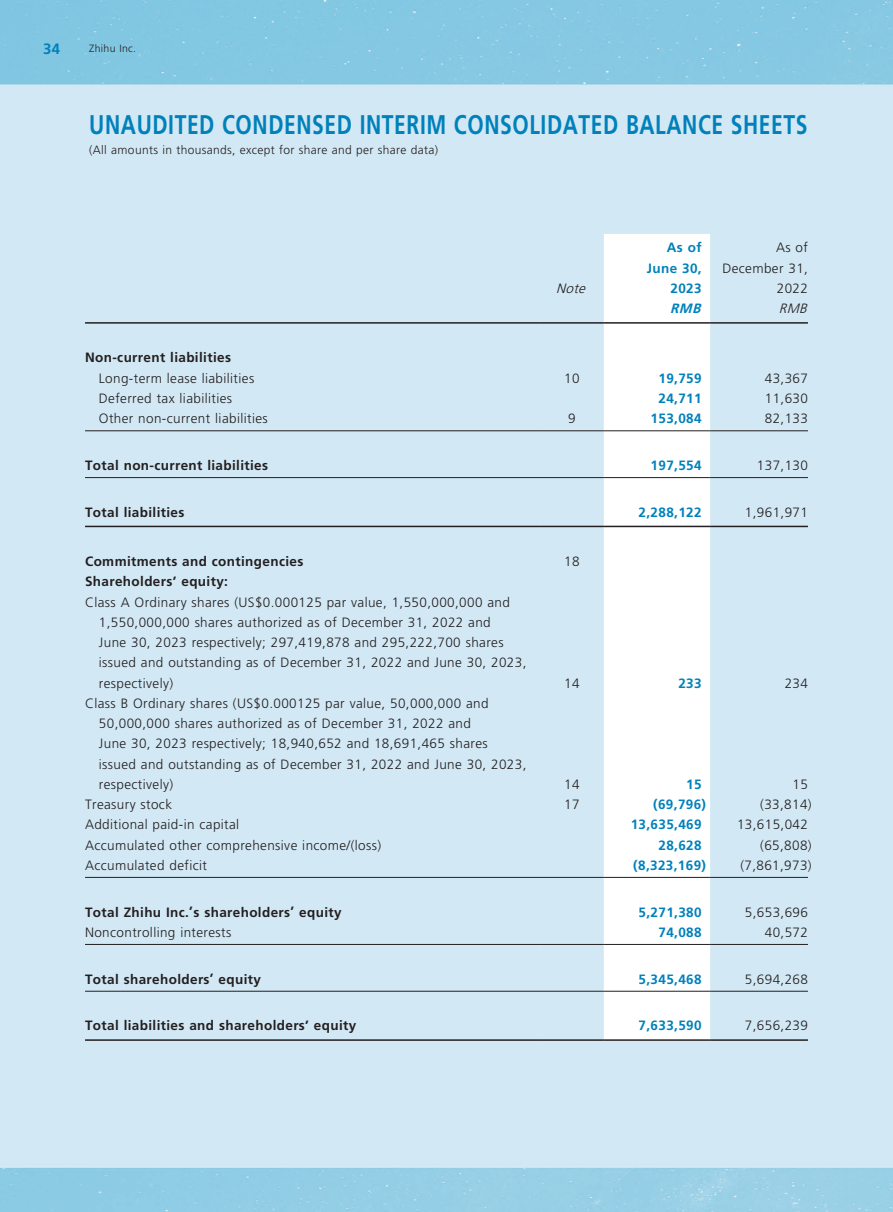
<style>
.page{position:relative;width:893px;height:1212px;background:#fff}
.page>*{position:absolute;margin:0;border:0;box-sizing:border-box;transform-origin:0 0}
.t1{font:700 27px "Kwrrfc Frutiger LT Std";letter-spacing:.03em;color:#0081bb;scale:.78 1}
.t2{font:700 15px "Skwhpt Frutiger LT Std";color:#0081bb}
.t3{font:300 13.5px/20.2px "Vqhxbv Frutiger LT Std";letter-spacing:.03em;color:#231f20}
.t4{font:700 13.5px "Skwhpt Frutiger LT Std";letter-spacing:.03em;color:#231f20}
.t5{font:700 13.5px/20.2px "Skwhpt Frutiger LT Std";letter-spacing:.03em;color:#0081bb;text-align:right}
.t6{font:italic 300 13.5px "Vqhxbv Frutiger LT Std";color:#231f20}
.t7{font:italic 700 13.5px "Skwhpt Frutiger LT Std";color:#0081bb}
.t8{font:300 12px "Bdgthx Frutiger LT Std";letter-spacing:.03em;color:#231f20}
.t9{font:300 10.5px "Sqwvwt Frutiger LT Std";letter-spacing:.03em;color:#231f20}
</style>
<div class="page">
<svg style="left:604px;top:431px;width:106px;height:560px"></svg>
<hr style="left:85px;top:322px;width:455px;height:2px;background:#231f20">
<hr style="left:540px;top:322px;width:64px;height:2px;background:#231f20">
<hr style="left:604px;top:322px;width:106px;height:2px;background:#231f20">
<hr style="left:710px;top:322px;width:98px;height:2px;background:#231f20">
<hr style="left:85px;top:430px;width:455px;height:1px;background:#231f20">
<hr style="left:540px;top:430px;width:64px;height:1px;background:#231f20">
<hr style="left:604px;top:430px;width:106px;height:1px;background:#231f20">
<hr style="left:710px;top:430px;width:98px;height:1px;background:#231f20">
<hr style="left:85px;top:477px;width:455px;height:1px;background:#231f20">
<hr style="left:540px;top:477px;width:64px;height:1px;background:#231f20">
<hr style="left:604px;top:477px;width:106px;height:1px;background:#231f20">
<hr style="left:710px;top:477px;width:98px;height:1px;background:#231f20">
<hr style="left:85px;top:526px;width:455px;height:1px;background:#231f20">
<hr style="left:540px;top:526px;width:64px;height:1px;background:#231f20">
<hr style="left:604px;top:526px;width:106px;height:1px;background:#231f20">
<hr style="left:710px;top:526px;width:98px;height:1px;background:#231f20">
<hr style="left:85px;top:877px;width:455px;height:1px;background:#231f20">
<hr style="left:540px;top:877px;width:64px;height:1px;background:#231f20">
<hr style="left:604px;top:877px;width:106px;height:1px;background:#231f20">
<hr style="left:710px;top:877px;width:98px;height:1px;background:#231f20">
<hr style="left:85px;top:944px;width:455px;height:1px;background:#231f20">
<hr style="left:540px;top:944px;width:64px;height:1px;background:#231f20">
<hr style="left:604px;top:944px;width:106px;height:1px;background:#231f20">
<hr style="left:710px;top:944px;width:98px;height:1px;background:#231f20">
<hr style="left:85px;top:991px;width:455px;height:1px;background:#231f20">
<hr style="left:540px;top:991px;width:64px;height:1px;background:#231f20">
<hr style="left:604px;top:991px;width:106px;height:1px;background:#231f20">
<hr style="left:710px;top:991px;width:98px;height:1px;background:#231f20">
<hr style="left:85px;top:1039px;width:455px;height:2px;background:#231f20">
<hr style="left:540px;top:1039px;width:64px;height:2px;background:#231f20">
<hr style="left:604px;top:1039px;width:106px;height:2px;background:#231f20">
<hr style="left:710px;top:1039px;width:98px;height:2px;background:#231f20">
<p class="t2" style="left:43px;top:40px;width:19px">34</p>
<p class="t9" style="left:89px;top:43px;width:48px">Zhihu Inc.</p>
<h1 class="t1" style="left:89px;top:109px;width:922px">UNAUDITED CONDENSED INTERIM CONSOLIDATED BALANCE SHEETS</h1>
<p class="t8" style="left:89px;top:143px;width:350px">(All amounts in thousands, except for share and per share data)</p>
<p class="t5" style="left:647px;top:238px;width:56px">As of<br>June 30,</p>
<p class="t3" style="left:722px;top:238px;width:87px;text-align:right">As of<br>December 31,</p>
<p class="t6" style="left:556px;top:281px;width:35px">Note</p>
<p class="t5" style="left:670px;top:278px;width:33px">2023</p>
<p class="t3" style="left:777px;top:278px;width:33px">2022</p>
<p class="t7" style="left:670px;top:301px;width:36px">RMB</p>
<p class="t6" style="left:779px;top:301px;width:33px">RMB</p>
<p class="t4" style="left:85px;top:350px;width:147px">Non-current liabilities</p>
<p class="t3" style="left:99px;top:368px;width:157px">Long-term lease liabilities</p>
<p class="t3" style="left:564px;top:368px;width:17px">10</p>
<p class="t5" style="left:658px;top:368px;width:45px">19,759</p>
<p class="t3" style="left:765px;top:368px;width:45px">43,367</p>
<p class="t3" style="left:99px;top:388px;width:135px">Deferred tax liabilities</p>
<p class="t5" style="left:658px;top:388px;width:45px">24,711</p>
<p class="t3" style="left:765px;top:388px;width:45px">11,630</p>
<p class="t3" style="left:99px;top:409px;width:170px">Other non-current liabilities</p>
<p class="t3" style="left:568px;top:409px;width:9px">9</p>
<p class="t5" style="left:651px;top:408px;width:53px">153,084</p>
<p class="t3" style="left:765px;top:409px;width:45px">82,133</p>
<p class="t4" style="left:85px;top:457px;width:185px">Total non-current liabilities</p>
<p class="t5" style="left:651px;top:455px;width:53px">197,554</p>
<p class="t3" style="left:757px;top:455px;width:53px">137,130</p>
<p class="t4" style="left:85px;top:504px;width:101px">Total liabilities</p>
<p class="t5" style="left:639px;top:502px;width:65px">2,288,122</p>
<p class="t3" style="left:745px;top:502px;width:65px">1,961,971</p>
<p class="t4" style="left:85px;top:553px;width:220px">Commitments and contingencies</p>
<p class="t3" style="left:564px;top:551px;width:17px">18</p>
<p class="t4" style="left:85px;top:574px;width:144px">Shareholders’ equity:</p>
<p class="t3" style="left:99px;top:592px;width:429px;text-indent:-14px">Class A Ordinary shares (US$0.000125 par value, 1,550,000,000 and 1,550,000,000 shares authorized as of December 31, 2022 and<br>June 30, 2023 respectively; 297,419,878 and 295,222,700 shares issued and outstanding as of December 31, 2022 and June 30, 2023, respectively)</p>
<p class="t3" style="left:564px;top:673px;width:17px">14</p>
<p class="t5" style="left:678px;top:673px;width:25px">233</p>
<p class="t3" style="left:785px;top:673px;width:25px">234</p>
<p class="t3" style="left:99px;top:693px;width:429px;text-indent:-14px">Class B Ordinary shares (US$0.000125 par value, 50,000,000 and 50,000,000 shares authorized as of December 31, 2022 and<br>June 30, 2023 respectively; 18,940,652 and 18,691,465 shares issued and outstanding as of December 31, 2022 and June 30, 2023, respectively)</p>
<p class="t3" style="left:564px;top:774px;width:17px">14</p>
<p class="t5" style="left:686px;top:774px;width:17px">15</p>
<p class="t3" style="left:792px;top:774px;width:17px">15</p>
<p class="t3" style="left:85px;top:794px;width:89px">Treasury stock</p>
<p class="t3" style="left:564px;top:794px;width:17px">17</p>
<p class="t5" style="left:653px;top:794px;width:54px">(69,796)</p>
<p class="t3" style="left:760px;top:794px;width:53px">(33,814)</p>
<p class="t3" style="left:85px;top:815px;width:156px">Additional paid-in capital</p>
<p class="t5" style="left:631px;top:814px;width:72px">13,635,469</p>
<p class="t3" style="left:737px;top:815px;width:72px">13,615,042</p>
<p class="t3" style="left:85px;top:835px;width:298px">Accumulated other comprehensive income/(loss)</p>
<p class="t5" style="left:658px;top:835px;width:45px">28,628</p>
<p class="t3" style="left:760px;top:835px;width:53px">(65,808)</p>
<p class="t3" style="left:85px;top:855px;width:123px">Accumulated deficit</p>
<p class="t5" style="left:633px;top:855px;width:74px">(8,323,169)</p>
<p class="t3" style="left:740px;top:855px;width:73px">(7,861,973)</p>
<p class="t4" style="left:85px;top:904px;width:258px">Total Zhihu Inc.’s shareholders’ equity</p>
<p class="t5" style="left:639px;top:902px;width:65px">5,271,380</p>
<p class="t3" style="left:745px;top:902px;width:65px">5,653,696</p>
<p class="t3" style="left:85px;top:922px;width:148px">Noncontrolling interests</p>
<p class="t5" style="left:658px;top:922px;width:45px">74,088</p>
<p class="t3" style="left:765px;top:922px;width:45px">40,572</p>
<p class="t4" style="left:85px;top:971px;width:177px">Total shareholders’ equity</p>
<p class="t5" style="left:639px;top:969px;width:65px">5,345,468</p>
<p class="t3" style="left:745px;top:969px;width:65px">5,694,268</p>
<p class="t4" style="left:85px;top:1018px;width:273px">Total liabilities and shareholders’ equity</p>
<p class="t5" style="left:639px;top:1015px;width:65px">7,633,590</p>
<p class="t3" style="left:745px;top:1016px;width:65px">7,656,239</p>
</div>
